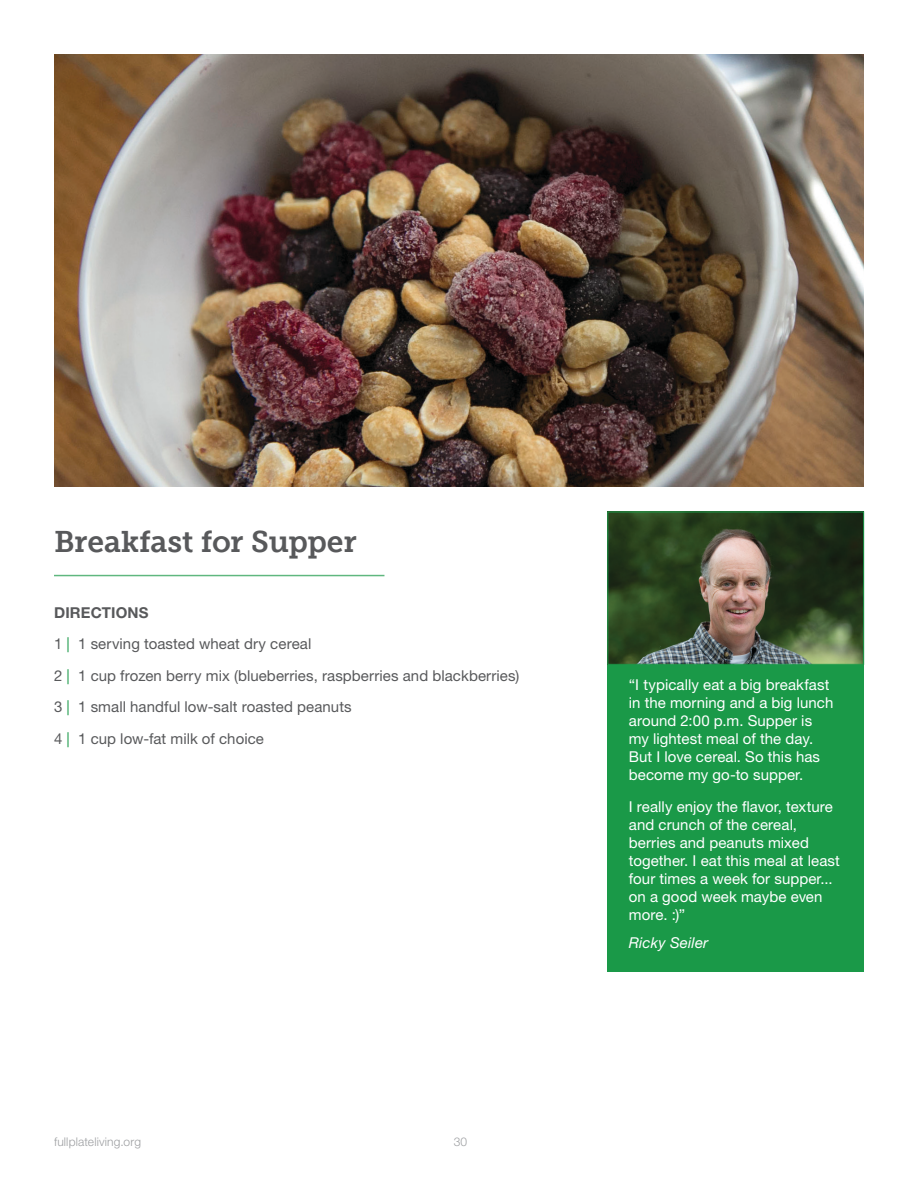
<style>
.page{position:relative;width:918px;height:1188px;background:#fff}
.page>*{position:absolute;margin:0;border:0;box-sizing:border-box;transform-origin:0 0}
.t1{font:30px "Museo Slab 700";letter-spacing:-.01em;color:#58595b}
.t2{font:15px/18px "Helvetica Neue LT Std";letter-spacing:.005em;color:#fff}
.t3{font:15px/31.5px "Helvetica Neue LT Std";letter-spacing:.005em;color:#58595b}
.t4{font:italic 15px "Helvetica Neue LT Std";letter-spacing:.01em;color:#fff}
.t5{font:300 12px "Helvetica Neue LT Std";letter-spacing:.015em;color:#919396}
.s1{font-weight:700}
.s2{color:#1a9948}
</style>
<div class="page">
<div style="left:608px;top:512px;width:256px;height:460px;background:#1a9948"></div>
<img style="left:54px;top:54px;width:810px;height:432px">
<hr style="left:54px;top:575px;width:330px;height:1px;background:#1a9948">
<img style="left:610px;top:514px;width:252px;height:149px">
<div style="left:608px;top:512px;width:256px;height:153px;border:1px solid #1a9948"></div>
<h1 class="t1" style="left:54px;top:524px;width:304px">Breakfast for Supper</h1>
<p class="t3" style="left:54px;top:597px;width:467px"><span class="s1">DIRECTIONS<br></span>1 <span class="s2">|</span> 1 serving toasted wheat dry cereal<br>2 <span class="s2">|</span> 1 cup frozen berry mix (blueberries, raspberries and blackberries)<br>3 <span class="s2">|</span> 1 small handful low-salt roasted peanuts<br>4 <span class="s2">|</span> 1 cup low-fat milk of choice</p>
<p class="t5" style="left:54px;top:1134px;width:89px">fullplateliving.org</p>
<p class="t5" style="left:454px;top:1134px;width:15px">30</p>
<p class="t2" style="left:629px;top:676px;width:206px">“I typically eat a big breakfast in the morning and a big lunch around 2:00 p.m. Supper is my lightest meal of the day.<br>But I love cereal. So this has become my go-to supper.</p>
<p class="t2" style="left:629px;top:797px;width:213px">I really enjoy the flavor, texture and crunch of the cereal, berries and peanuts mixed together. I eat this meal at least four times a week for supper... on a good week maybe even more. :)”</p>
<p class="t4" style="left:629px;top:934px;width:81px">Ricky Seiler</p>
</div>
